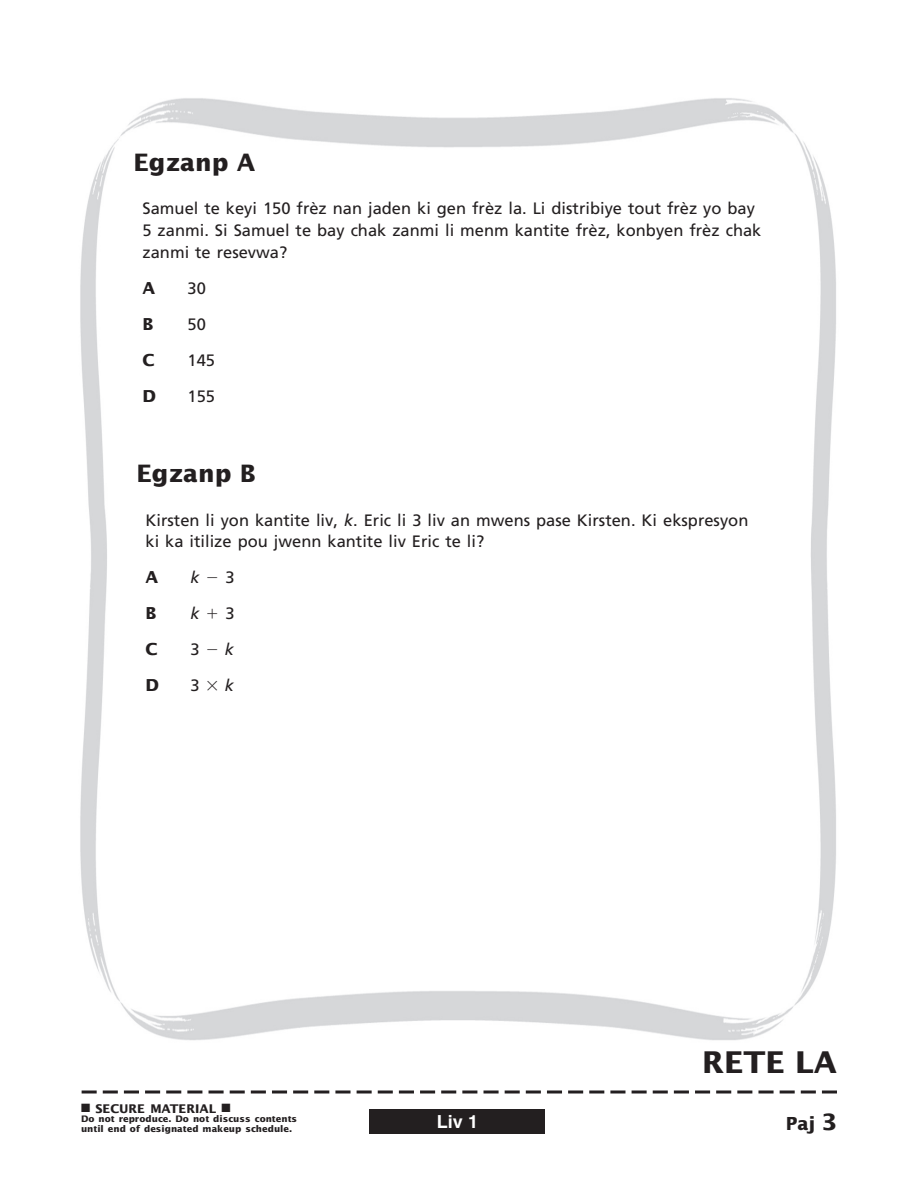
<style>
.page{position:relative;width:918px;height:1188px;background:#fff}
.page>*{position:absolute;margin:0;border:0;box-sizing:border-box;transform-origin:0 0}
.t1{font:700 30px "Lucida Sans";color:#231f20}
.t2{font:700 24px "Lucida Sans";color:#231f20}
.t3{font:700 18px "Lucida Sans";color:#231f20}
.t4{font:700 18px "Helvetica";color:#fff}
.t5{font:16.5px/22px "Frutiger";color:#231f20}
.t6{font:700 16.5px "Lucida Sans";color:#231f20}
.t7{font:italic 16.5px "Frutiger";color:#231f20}
.t8{font:700 12px "Lucida Sans";color:#231f20}
.t9{font:700 9px/9.8px "Lucida Sans";color:#231f20}
.s1{font-style:italic}
.s2{font-family:"Mathematical Pi One";font-style:normal}
.s3{font-style:normal}
.s4{font-family:"Mathematical Pi One"}
.s5{font-size:22.5px}
</style>
<div class="page">
<div style="left:370px;top:1109px;width:175px;height:25px;background:#231f20"></div>
<svg style="left:82px;top:1090px;width:755px;height:4px"></svg>
<img style="left:80px;top:98px;width:756px;height:942px">
<svg style="left:208px;top:609px;width:9px;height:10px"></svg>
<svg style="left:208px;top:681px;width:9px;height:10px"></svg>
<h2 class="t2" style="left:134px;top:152px;width:123px">Egzanp A</h2>
<p class="t5" style="left:143px;top:199px;width:620px">Samuel te keyi 150 frèz nan jaden ki gen frèz la. Li distribiye tout frèz yo bay<br>5 zanmi. Si Samuel te bay chak zanmi li menm kantite frèz, konbyen frèz chak zanmi te resevwa?</p>
<p class="t6" style="left:143px;top:282px;width:14px">A</p>
<p class="t5" style="left:188px;top:279px;width:20px">30</p>
<p class="t6" style="left:143px;top:318px;width:13px">B</p>
<p class="t5" style="left:188px;top:315px;width:20px">50</p>
<p class="t6" style="left:143px;top:354px;width:13px">C</p>
<p class="t5" style="left:188px;top:351px;width:29px">145</p>
<p class="t6" style="left:143px;top:390px;width:15px">D</p>
<p class="t5" style="left:188px;top:387px;width:29px">155</p>
<h2 class="t2" style="left:136px;top:464px;width:121px">Egzanp B</h2>
<p class="t5" style="left:145px;top:510px;width:604px">Kirsten li yon kantite liv, <span class="s1">k</span>. Eric li 3 liv an mwens pase Kirsten. Ki ekspresyon ki ka itilize pou jwenn kantite liv Eric te li?</p>
<p class="t6" style="left:145px;top:571px;width:14px">A</p>
<p class="t7" style="left:190px;top:571px;width:46px">k <span class="s2">-</span> <span class="s3">3</span></p>
<p class="t6" style="left:146px;top:607px;width:13px">B</p>
<p class="t7" style="left:191px;top:607px;width:11px">k</p>
<p class="t5" style="left:225px;top:604px;width:11px">3</p>
<p class="t6" style="left:146px;top:643px;width:13px">C</p>
<p class="t5" style="left:191px;top:640px;width:45px">3 <span class="s4">-</span> <span class="s1">k</span></p>
<p class="t6" style="left:146px;top:679px;width:15px">D</p>
<p class="t5" style="left:191px;top:676px;width:11px">3</p>
<p class="t7" style="left:225px;top:679px;width:11px">k</p>
<p class="t8" style="left:81px;top:1103px;width:151px">■ SECURE MATERIAL ■</p>
<p class="t9" style="left:81px;top:1115px;width:218px">Do not reproduce. Do not discuss contents until end of designated makeup schedule.</p>
<p class="t4" style="left:437px;top:1115px;width:43px">Liv 1</p>
<h1 class="t1" style="left:702px;top:1050px;width:136px">RETE LA</h1>
<p class="t3" style="left:786px;top:1116px;width:53px">Paj <span class="s5">3</span></p>
</div>
